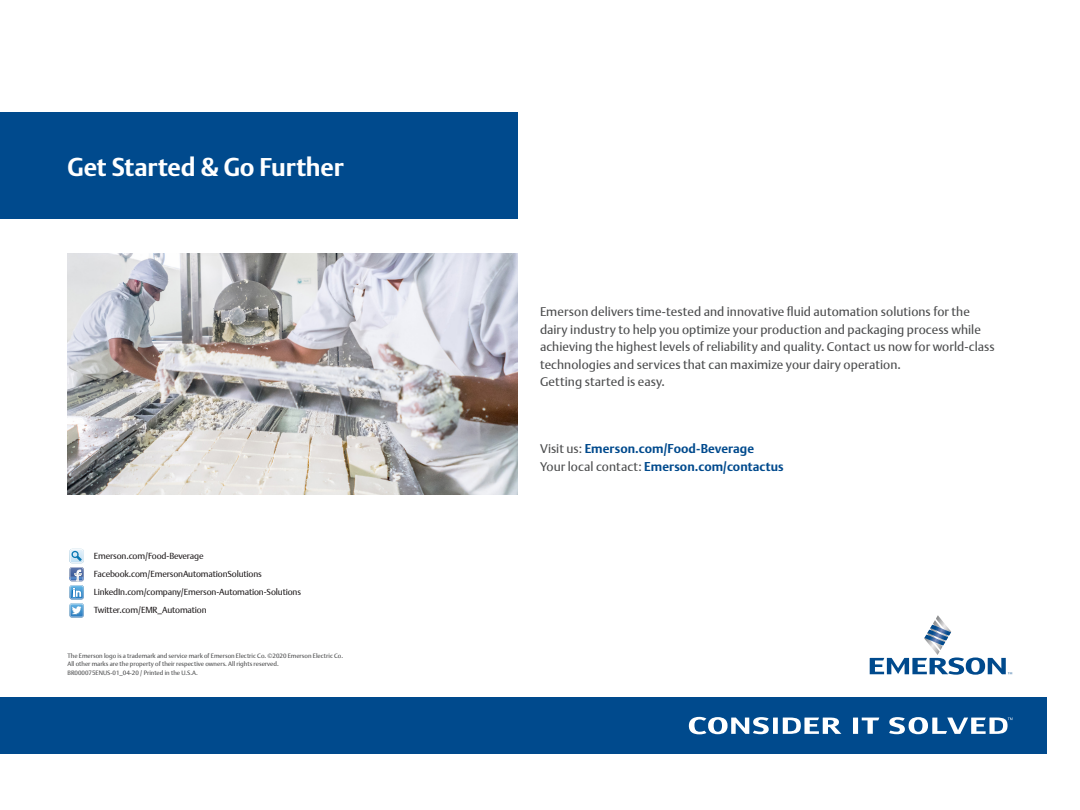
<style>
.page{position:relative;width:1080px;height:810px;background:#fff}
.page>*{position:absolute;margin:0;border:0;box-sizing:border-box;transform-origin:0 0}
.SUBHEAD{font:700 25px "DTL Argo T";letter-spacing:-.005em;color:#fff}
.t1{font:12.5px/17.5px "DTL Argo T";letter-spacing:.005em;color:#4b4c4d}
.t2{font:700 12.5px "DTL Argo T";letter-spacing:.005em;color:#004a8d}
.BODY{font:8.75px "DTL Argo T";letter-spacing:-.015em;color:#231f20}
.t3{font:6.25px/8.8px "DTL Argo T";color:#4b4c4d}
.s1{font-weight:400;color:#4b4c4d}
</style>
<div class="page">
<div style="left:0;top:698px;width:1046px;height:56px;background:#004a8d"></div>
<svg style="left:853px;top:718px;width:26px;height:16px"></svg>
<svg style="left:689px;top:717px;width:152px;height:17px"></svg>
<svg style="left:889px;top:717px;width:124px;height:17px"></svg>
<svg style="left:870px;top:615px;width:142px;height:60px"></svg>
<div style="left:0;top:112px;width:518px;height:107px;background:#004a8d"></div>
<img style="left:68px;top:253px;width:450px;height:242px">
<svg style="left:70px;top:549px;width:14px;height:69px"></svg>
<p class="SUBHEAD" style="left:68px;top:152px;width:278px">Get Started &amp; Go Further</p>
<p class="BODY" style="left:94px;top:551px;width:111px">Emerson.com/Food-Beverage</p>
<p class="BODY" style="left:94px;top:569px;width:169px">Facebook.com/EmersonAutomationSolutions</p>
<p class="BODY" style="left:94px;top:587px;width:209px">LinkedIn.com/company/Emerson-Automation-Solutions</p>
<p class="BODY" style="left:94px;top:605px;width:114px">Twitter.com/EMR_Automation</p>
<p class="t3" style="left:68px;top:651px;width:277px">The Emerson logo is a trademark and service mark of Emerson Electric Co. ©2020 Emerson Electric Co.<br>All other marks are the property of their respective owners. All rights reserved.</p>
<p class="t3" style="left:68px;top:668px;width:132px">BR000075ENUS-01_04-20 / Printed in the U.S.A.</p>
<p class="t1" style="left:540px;top:303px;width:456px">Emerson delivers time-tested and innovative fluid automation solutions for the dairy industry to help you optimize your production and packaging process while achieving the highest levels of reliability and quality. Contact us now for world-class technologies and services that can maximize your dairy operation.<br>Getting started is easy.</p>
<p class="t2" style="left:540px;top:441px;width:216px"><span class="s1">Visit us:</span> Emerson.com/Food-Beverage</p>
<p class="t2" style="left:540px;top:459px;width:245px"><span class="s1">Your local contact:</span> Emerson.com/contactus</p>
</div>
